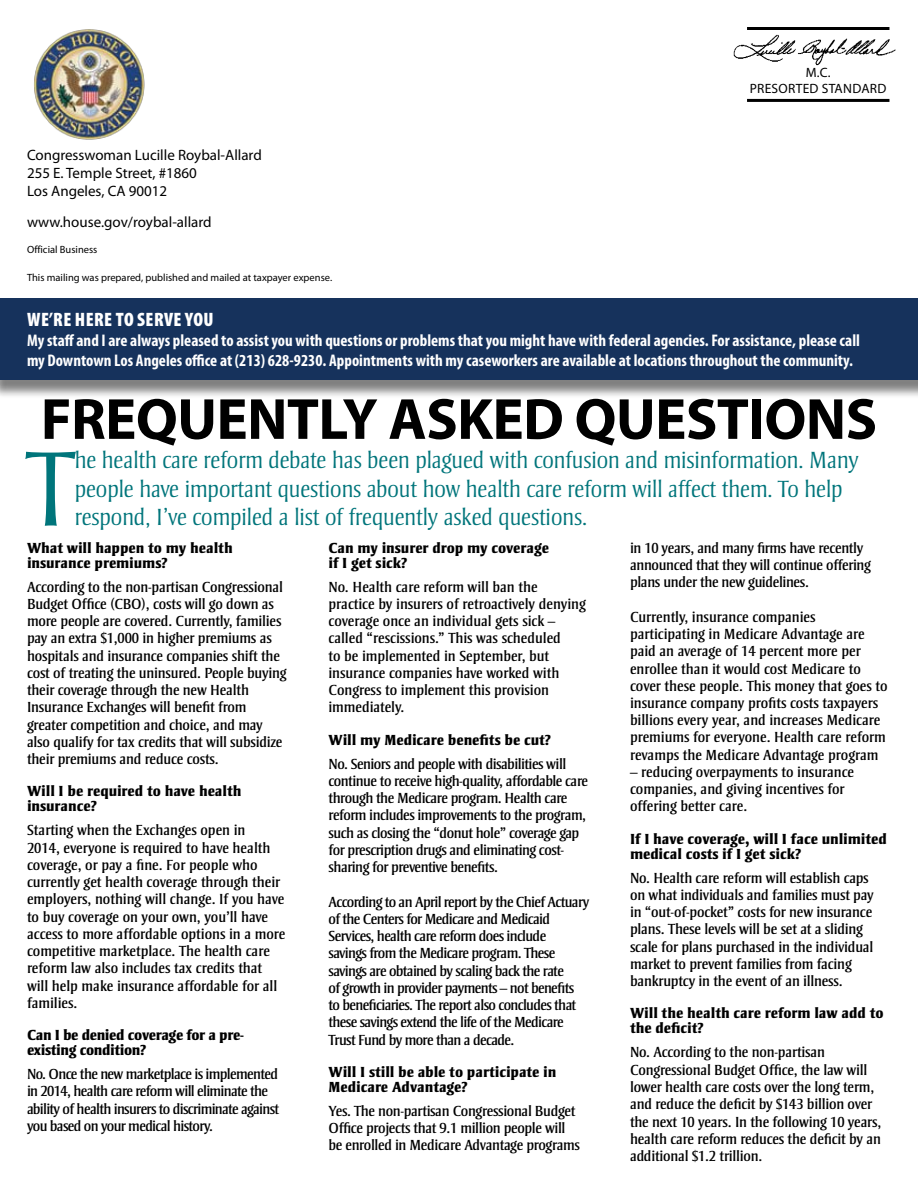
<style>
.page{position:relative;width:918px;height:1188px;background:#fff}
.page>*{position:absolute;margin:0;border:0;box-sizing:border-box;transform-origin:0 0}
.t1{font:300 108.45px "Strayhorn";color:#00757b}
.t2{font:700 58.5px "Myriad Pro";color:#000}
.t3{font:300 24px/28.5px "Strayhorn";color:#00757b}
.t4{font:900 condensed 19.5px "Myriad Pro";letter-spacing:.02em;color:#fff}
.t5{font:700 condensed 16.8px/20.2px "Myriad Pro";color:#fff}
.t6{font:15px/17.2px "Strayhorn";letter-spacing:-.01em;color:#000}
.t7{font:15px/17.2px "Strayhorn";letter-spacing:-.04em;color:#000}
.t8{font:800 15px/15px "Strayhorn";color:#000}
.t9{font:15px/17.2px "Strayhorn";letter-spacing:-.03em;color:#000}
.t10{font:15px/18px "Myriad Pro";color:#000}
.t11{font:800 15px/15px "Strayhorn";letter-spacing:-.02em;color:#000}
.t12{font:13.5px "Myriad Pro";letter-spacing:.02em;color:#000}
.t13{font:10.5px "Myriad Pro";color:#000}
</style>
<div class="page">
<div style="left:0;top:301px;width:918px;height:97px;background:#000;opacity:.5"></div>
<div style="left:0;top:298px;width:918px;height:82px;background:#16325c"></div>
<hr style="left:747px;top:99px;width:142px;height:3px;background:#000">
<hr style="left:747px;top:27px;width:142px;height:3px;background:#000">
<img style="left:733px;top:34px;width:163px;height:32px">
<img style="left:34px;top:29px;width:111px;height:111px">
<p class="t10" style="left:27px;top:145px;width:236px">Congresswoman Lucille Roybal-Allard<br>255 E. Temple Street, #1860<br>Los Angeles, CA 90012</p>
<p class="t10" style="left:27px;top:213px;width:186px">www.house.gov/roybal-allard</p>
<p class="t13" style="left:27px;top:243px;width:72px">Official Business</p>
<p class="t13" style="left:27px;top:271px;width:307px">This mailing was prepared, published and mailed at taxpayer expense.</p>
<p class="t12" style="left:806px;top:64px;width:26px">M.C.</p>
<p class="t12" style="left:750px;top:80px;width:16px">Presorte</p>
<p class="t12" style="left:810px;top:80px;width:78px">d Standard</p>
<h3 class="t4" style="left:27px;top:307px;width:188px">WE’RE HERE TO SERVE YOU</h3>
<p class="t5" style="left:27px;top:330px;width:835px">My staff and I are always pleased to assist you with questions or problems that you might have with federal agencies. For assistance, please call my Downtown Los Angeles office at (213) 628-9230. Appointments with my caseworkers are available at locations throughout the community.</p>
<h2 class="t2" style="left:41px;top:381px;width:171px">FREQUENTL</h2>
<h2 class="t2" style="left:342px;top:381px;width:307px">Y ASKED QUESTIONS</h2>
<h1 class="t1" style="left:27px;top:429px;width:48px">T</h1>
<h3 class="t3" style="left:75px;top:447px;width:786px">he health care reform debate has been plagued with confusion and misinformation. Many people have important questions about how health care reform will affect them. To help respond, I’ve compiled a list of frequently asked questions.</h3>
<p class="t8" style="left:27px;top:540px;width:207px">What will happen to my health insurance premiums?</p>
<p class="t6" style="left:27px;top:578px;width:261px">According to the non-partisan Congressional Budget Office (CBO), costs will go down as more people are covered. Currently, families pay an extra $1,000 in higher premiums as hospitals and insurance companies shift the cost of treating the uninsured. People buying their coverage through the new Health Insurance Exchanges will benefit from greater competition and choice, and may also qualify for tax credits that will subsidize their premiums and reduce costs.</p>
<p class="t8" style="left:27px;top:784px;width:216px">Will I be required to have health insurance?</p>
<p class="t6" style="left:27px;top:822px;width:260px">Starting when the Exchanges open in<br>2014, everyone is required to have health coverage, or pay a fine. For people who currently get health coverage through their employers, nothing will change. If you have to buy coverage on your own, you’ll have access to more affordable options in a more competitive marketplace. The health care reform law also includes tax credits that will help make insurance affordable for all families.</p>
<p class="t11" style="left:27px;top:1028px;width:218px">Can I be denied coverage for a pre&shy;existing condition?</p>
<p class="t7" style="left:27px;top:1066px;width:254px">No. Once the new marketplace is implemented in 2014, health care reform will eliminate the ability of health insurers to discriminate against you based on your medical history.</p>
<p class="t8" style="left:328px;top:540px;width:222px">Can my insurer drop my coverage if I get sick?</p>
<p class="t6" style="left:328px;top:578px;width:259px">No. Health care reform will ban the practice by insurers of retroactively denying coverage once an individual gets sick – called “rescissions.” This was scheduled<br>to be implemented in September, but insurance companies have worked with Congress to implement this provision immediately.</p>
<p class="t8" style="left:328px;top:732px;width:224px">Will my Medicare benefits be cut?</p>
<p class="t9" style="left:328px;top:755px;width:261px">No. Seniors and people with disabilities will continue to receive high-quality, affordable care through the Medicare program. Health care reform includes improvements to the program, such as closing the “donut hole” coverage gap for prescription drugs and eliminating cost&shy;sharing for preventive benefits.</p>
<p class="t7" style="left:328px;top:893px;width:263px">According to an April report by the Chief Actuary of the Centers for Medicare and Medicaid Services, health care reform does include<br>savings from the Medicare program. These savings are obtained by scaling back the rate<br>of growth in provider payments – not benefits to beneficiaries. The report also concludes that these savings extend the life of the Medicare Trust Fund by more than a decade.</p>
<p class="t8" style="left:329px;top:1064px;width:229px">Will I still be able to participate in<br>Medicare Advantage?</p>
<p class="t6" style="left:329px;top:1102px;width:253px">Yes. The non-partisan Congressional Budget<br>Office projects that 9.1 million people will be enrolled in Medicare Advantage programs</p>
<p class="t6" style="left:630px;top:539px;width:242px">in 10 years, and many firms have recently announced that they will continue offering plans under the new guidelines.</p>
<p class="t6" style="left:630px;top:608px;width:259px">Currently, insurance companies participating in Medicare Advantage are paid an average of 14 percent more per enrollee than it would cost Medicare to cover these people. This money that goes to insurance company profits costs taxpayers billions every year, and increases Medicare premiums for everyone. Health care reform revamps the Medicare Advantage program</p>
<p class="t6" style="left:630px;top:763px;width:226px">– reducing overpayments to insurance companies, and giving incentives for offering better care.</p>
<p class="t8" style="left:630px;top:831px;width:258px">If I have coverage, will I face unlimited medical costs if I get sick?</p>
<p class="t6" style="left:630px;top:869px;width:245px">No. Health care reform will establish caps on what individuals and families must pay in “out-of-pocket” costs for new insurance plans. These levels will be set at a sliding scale for plans purchased in the individual market to prevent families from facing bankruptcy in the event of an illness.</p>
<p class="t8" style="left:630px;top:1006px;width:255px">Will the health care reform law add to the deficit?</p>
<p class="t6" style="left:630px;top:1044px;width:253px">No. According to the non-partisan Congressional Budget Office, the law will lower health care costs over the long term, and reduce the deficit by $143 billion over the next 10 years. In the following 10 years, health care reform reduces the deficit by an additional $1.2 trillion.</p>
</div>
